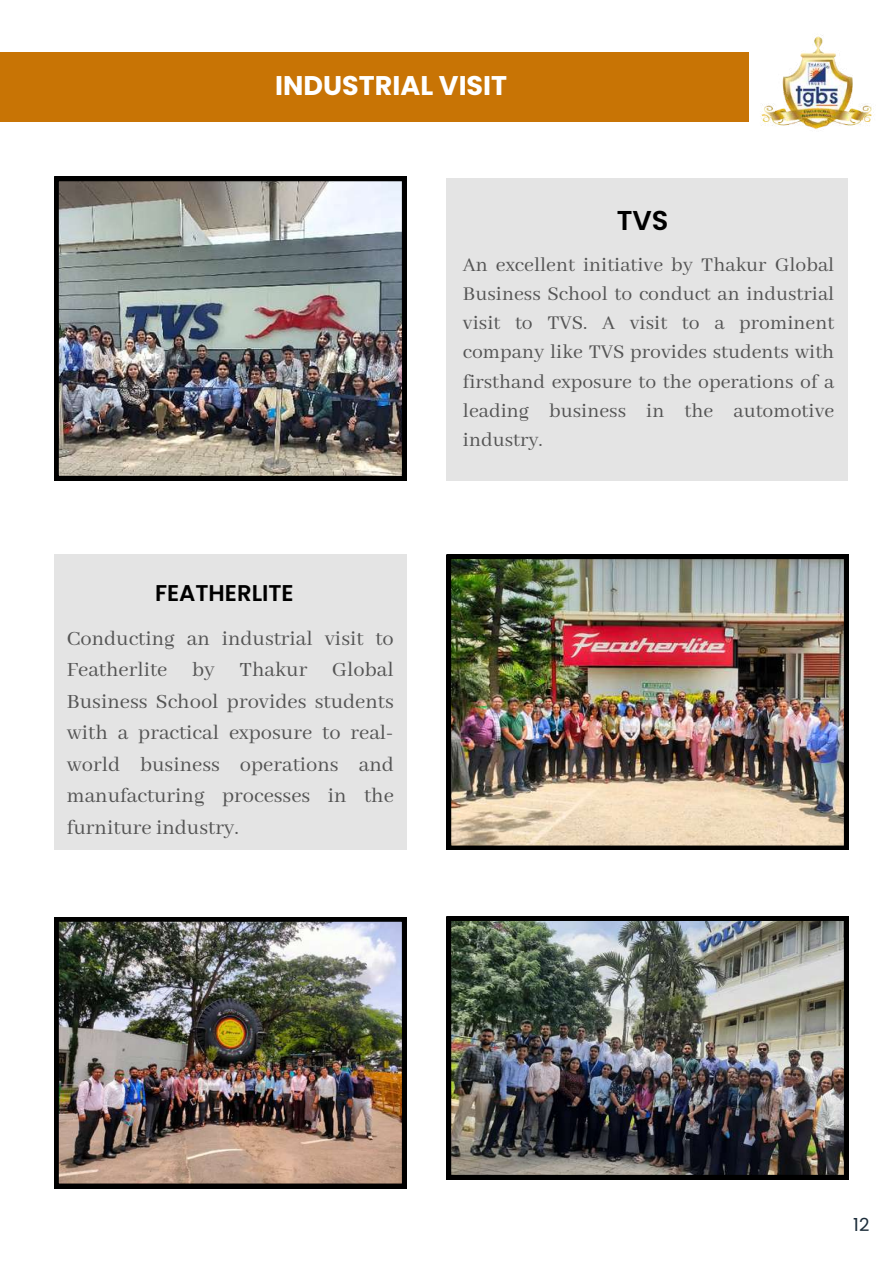
<style>
.page{position:relative;width:893px;height:1264px;background:#fff}
.page>*{position:absolute;margin:0;border:0;box-sizing:border-box;transform-origin:0 0}
.t1{font:600 27.3px "Poppins";color:#000}
.t2{font:700 27px "Poppins";color:#fff}
.t3{font:600 22.8px "Poppins";color:#000}
.t4{font:22.5px/31.5px "Abhaya Libre";color:#545454;text-align:justify}
.t5{font:21.75px/29.2px "Abhaya Libre";color:#545454;text-align:justify}
.t6{font:18px "Poppins";color:#1c2d3a}
</style>
<div class="page">
<div style="left:446px;top:178px;width:402px;height:302px;background:#e4e4e4"></div>
<div style="left:54px;top:554px;width:352px;height:296px;background:#e4e4e4"></div>
<img style="left:54px;top:177px;width:352px;height:303px">
<img style="left:446px;top:554px;width:402px;height:295px">
<img style="left:54px;top:917px;width:352px;height:270px">
<img style="left:446px;top:916px;width:402px;height:263px">
<img style="left:761px;top:35px;width:111px;height:95px">
<div style="left:0;top:52px;width:748px;height:69px;background:#c87405"></div>
<p class="t2" style="left:275px;top:66px;width:233px">INDUSTRIAL VISIT</p>
<p class="t1" style="left:616px;top:201px;width:53px">TVS</p>
<p class="t3" style="left:155px;top:577px;width:140px">FEATHERLITE</p>
<p class="t4" style="left:67px;top:623px;width:328px">Conducting an industrial visit to Featherlite by Thakur Global Business School provides students with a practical exposure to real&shy;world business operations and manufacturing processes in the furniture industry.</p>
<p class="t5" style="left:463px;top:250px;width:373px">An excellent initiative by Thakur Global Business School to conduct an industrial visit to TVS. A visit to a prominent company like TVS provides students with firsthand exposure to the operations of a leading business in the automotive industry.</p>
<p class="t6" style="left:853px;top:1211px;width:18px">12</p>
</div>
